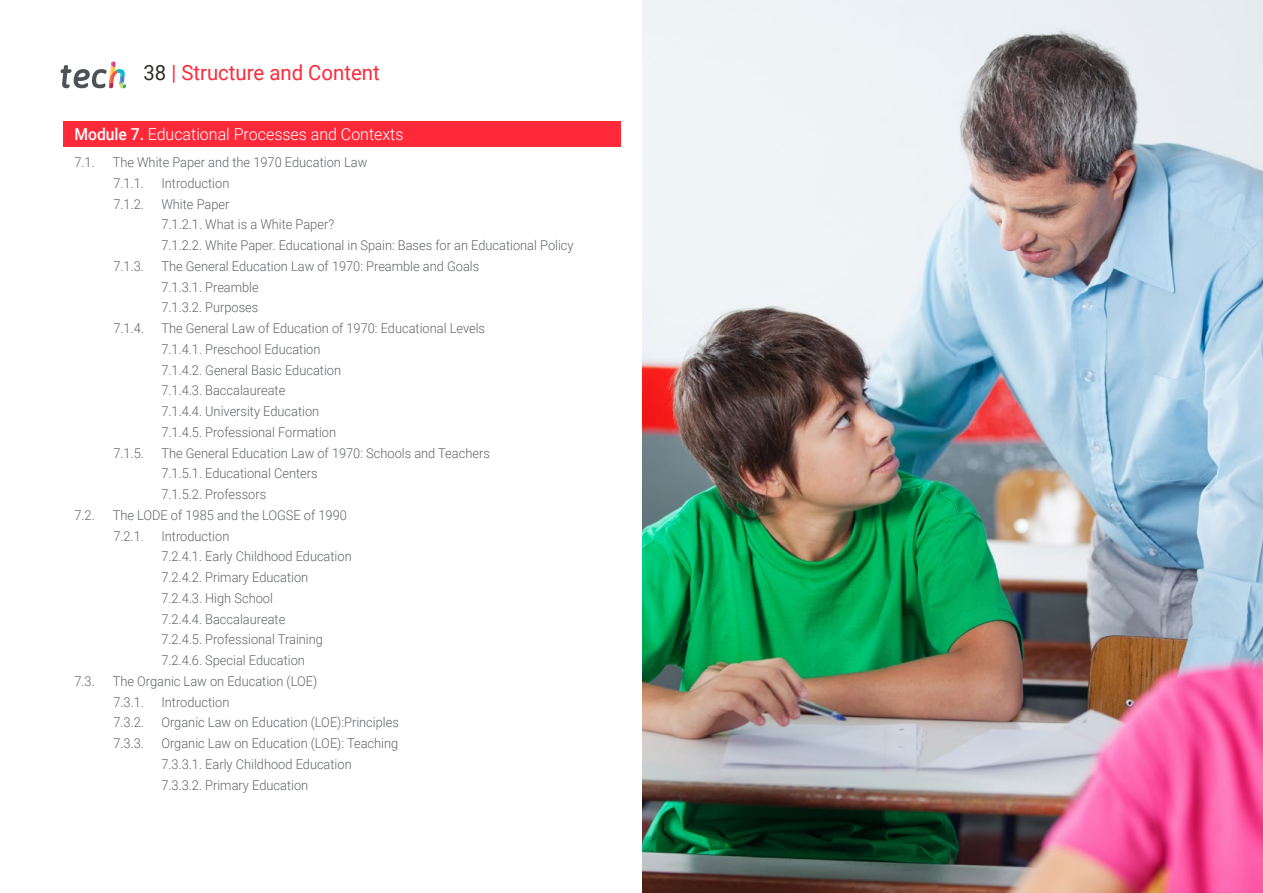
<style>
.page{position:relative;width:1263px;height:893px;background:#fff}
.page>*{position:absolute;margin:0;border:0;box-sizing:border-box;transform-origin:0 0}
.t1{font:21px "Roboto";color:#ff293a}
.t2{font:300 16.5px "Roboto";color:#fff}
.t3{font:300 13.5px/20.7px "Roboto";color:#61646a;scale:.95 1}
.s1{color:#312e20}
.s2{font-weight:500}
</style>
<div class="page">
<img style="left:642px;top:0;width:621px;height:893px">
<svg style="left:61px;top:62px;width:65px;height:27px"></svg>
<div style="left:63px;top:121px;width:558px;height:25px;background:#ff293a"></div>
<h1 class="t1" style="left:144px;top:57px;width:238px"><span class="s1">38</span> | Structure and Content</h1>
<p class="t2" style="left:74px;top:123px;width:331px"><span class="s2">Module 7.</span> Educational Processes and Contexts</p>
<p class="t3" style="left:74px;top:151px;width:23px">7.1.</p>
<p class="t3" style="left:113px;top:151px;width:270px">The White Paper and the 1970 Education Law<br>7.1.1.</p>
<p class="t3" style="left:161px;top:172px;width:73px">Introduction</p>
<p class="t3" style="left:113px;top:193px;width:34px">7.1.2.</p>
<p class="t3" style="left:161px;top:193px;width:435px">White Paper<br>7.1.2.1. What is a White Paper?<br>7.1.2.2. White Paper. Educational in Spain: Bases for an Educational Policy</p>
<p class="t3" style="left:113px;top:255px;width:34px">7.1.3.</p>
<p class="t3" style="left:161px;top:255px;width:336px">The General Education Law of 1970: Preamble and Goals<br>7.1.3.1. Preamble<br>7.1.3.2. Purposes</p>
<p class="t3" style="left:113px;top:317px;width:34px">7.1.4.</p>
<p class="t3" style="left:161px;top:317px;width:342px">The General Law of Education of 1970: Educational Levels 7.1.4.1. Preschool Education<br>7.1.4.2. General Basic Education<br>7.1.4.3. Baccalaureate<br>7.1.4.4. University Education<br>7.1.4.5. Professional Formation</p>
<p class="t3" style="left:113px;top:442px;width:34px">7.1.5.</p>
<p class="t3" style="left:161px;top:442px;width:347px">The General Education Law of 1970: Schools and Teachers<br>7.1.5.1. Educational Centers<br>7.1.5.2. Professors</p>
<p class="t3" style="left:74px;top:504px;width:23px">7.2.</p>
<p class="t3" style="left:113px;top:504px;width:248px">The LODE of 1985 and the LOGSE of 1990<br>7.2.1.</p>
<p class="t3" style="left:161px;top:525px;width:202px">Introduction<br>7.2.4.1. Early Childhood Education<br>7.2.4.2. Primary Education<br>7.2.4.3. High School<br>7.2.4.4. Baccalaureate<br>7.2.4.5. Professional Training<br>7.2.4.6. Special Education</p>
<p class="t3" style="left:74px;top:670px;width:23px">7.3.</p>
<p class="t3" style="left:113px;top:670px;width:217px">The Organic Law on Education (LOE)<br>7.3.1.</p>
<p class="t3" style="left:161px;top:691px;width:73px">Introduction</p>
<p class="t3" style="left:113px;top:712px;width:34px">7.3.2.</p>
<p class="t3" style="left:161px;top:712px;width:251px">Organic Law on Education (LOE):Principles</p>
<p class="t3" style="left:113px;top:732px;width:34px">7.3.3.</p>
<p class="t3" style="left:161px;top:732px;width:251px">Organic Law on Education (LOE): Teaching<br>7.3.3.1. Early Childhood Education<br>7.3.3.2. Primary Education</p>
</div>
